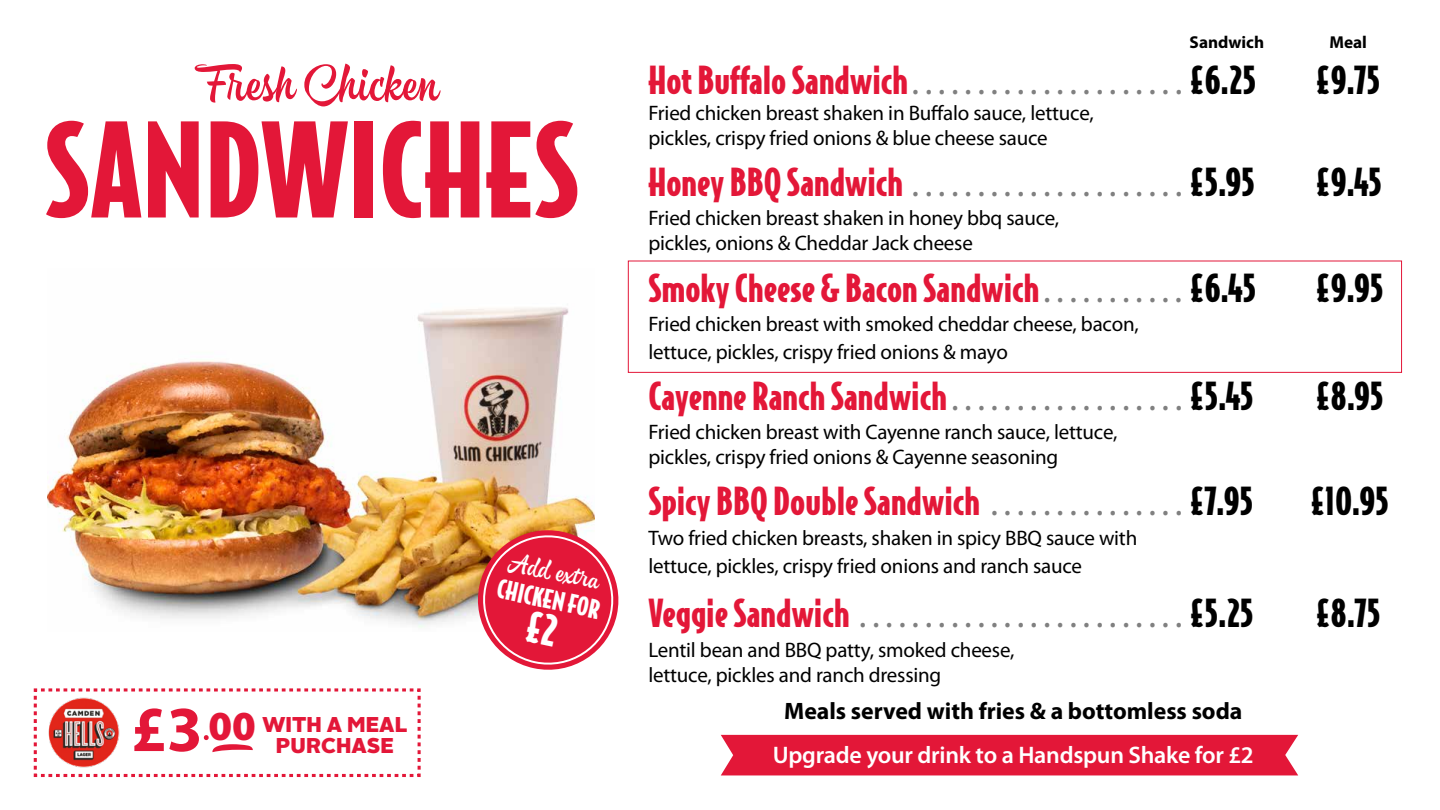
<style>
.page{position:relative;width:1440px;height:810px;background:#fff}
.page>*{position:absolute;margin:0;border:0;box-sizing:border-box;transform-origin:0 0}
.t1{font:900 124.5px "Bodega Sans";color:#e31738}
.t2{font:700 64.5px "Myriad Pro";color:#e31738}
.t3{font:51px "Hollie Script Pro";color:#e31738}
.t4{font:900 41.4px "Myriad Pro";color:#e31738}
.t5{font:36.75px "Myriad Pro";color:#808080}
.t6{font:900 36.75px "Bodega Sans";color:#e31738}
.t7{font:900 36.75px "Bodega Sans";color:#000}
.t8{font:26.55px "Hollie Script Pro";color:#fff}
.t9{font:900 24.83px "Bodega Sans";color:#fff}
.t10{font:600 24px "Myriad Pro";letter-spacing:-.01em;color:#fff}
.t11{font:700 23.85px "Myriad Pro";color:#000}
.t12{font:900 21.38px/21.7px "Alright Sans";color:#e31738;text-align:center}
.t13{font:21px/25.2px "Myriad Pro";letter-spacing:-.01em;color:#000}
.t14{font:700 17.25px "Myriad Pro";color:#000}
.s1{font-family:"Hollie Script Pro";font-weight:400;font-size:69.07px}
.s2{font-family:"Bodega Sans";font-weight:900;color:#e31738}
.s3{font-family:"Myriad Pro";font-weight:400;color:#808080}
</style>
<div class="page">
<svg style="left:33px;top:688px;width:388px;height:89px"></svg>
<img style="left:47px;top:696px;width:75px;height:74px">
<img style="left:47px;top:307px;width:548px;height:321px">
<div style="left:628px;top:261px;width:774px;height:112px;border:1px solid #e31738"></div>
<div style="left:721px;top:735px;width:577px;height:40px;background:#e31738"></div>
<svg style="left:471px;top:524px;width:148px;height:146px"></svg>
<h3 class="t3" style="left:207px;top:52px;width:235px">Fresh Chicken</h3>
<h1 class="t1" style="left:45px;top:88px;width:536px">SANDWICHES</h1>
<h2 class="t2" style="left:131px;top:687px;width:126px">£3<span class="s1">—</span></h2>
<h3 class="t4" style="left:208px;top:702px;width:49px">00</h3>
<p class="t12" style="left:262px;top:713px;width:147px">WITH A MEAL<br>PURCHASE</p>
<p class="t8" style="left:512px;top:545px;width:95px;rotate:12deg">Add extra</p>
<p class="t9" style="left:501px;top:572px;width:106px;rotate:12deg">CHICKEN FOR</p>
<p class="t14" style="left:1190px;top:31px;width:76px">Sandwich</p>
<p class="t14" style="left:1329px;top:31px;width:39px">Meal</p>
<h3 class="t5" style="left:648px;top:59px;width:274px"><span class="s2">Hot Buffalo Sandwich</span>......................</h3>
<h3 class="t7" style="left:1191px;top:56px;width:67px">£6.25</h3>
<h3 class="t7" style="left:1317px;top:56px;width:65px">£9.75</h3>
<p class="t13" style="left:648px;top:100px;width:447px">Fried chicken breast shaken in Buffalo sauce, lettuce, pickles, crispy fried onions &amp; blue cheese sauce</p>
<h3 class="t5" style="left:648px;top:161px;width:269px"><span class="s2">Honey BBQ Sandwich</span>......................</h3>
<h3 class="t7" style="left:1191px;top:158px;width:66px">£5.95</h3>
<h3 class="t7" style="left:1317px;top:158px;width:67px">£9.45</h3>
<p class="t13" style="left:648px;top:205px;width:412px">Fried chicken breast shaken in honey bbq sauce, pickles, onions &amp; Cheddar Jack cheese</p>
<h3 class="t6" style="left:648px;top:263px;width:404px">Smoky Cheese &amp; Bacon Sandwich<span class="s3">............</span></h3>
<h3 class="t7" style="left:1191px;top:263px;width:67px">£6.45</h3>
<h3 class="t7" style="left:1317px;top:263px;width:68px">£9.95</h3>
<p class="t13" style="left:648px;top:310px;width:492px;line-height:27.8px">Fried chicken breast with smoked cheddar cheese, bacon, lettuce, pickles, crispy fried onions &amp; mayo</p>
<h3 class="t6" style="left:648px;top:372px;width:312px">Cayenne Ranch Sandwich<span class="s3">...................</span></h3>
<h3 class="t7" style="left:1191px;top:372px;width:64px">£5.45</h3>
<h3 class="t7" style="left:1317px;top:372px;width:68px">£8.95</h3>
<p class="t13" style="left:648px;top:419px;width:471px">Fried chicken breast with Cayenne ranch sauce, lettuce, pickles, crispy fried onions &amp; Cayenne seasoning</p>
<h3 class="t6" style="left:648px;top:477px;width:346px">Spicy BBQ Double Sandwich<span class="s3">................</span></h3>
<h3 class="t7" style="left:1191px;top:477px;width:64px">£7.95</h3>
<h3 class="t7" style="left:1311px;top:477px;width:79px">£10.95</h3>
<p class="t13" style="left:648px;top:524px;width:490px;line-height:27.8px">Two fried chicken breasts, shaken in spicy BBQ sauce with lettuce, pickles, crispy fried onions and ranch sauce</p>
<h3 class="t5" style="left:648px;top:592px;width:216px"><span class="s2">Veggie Sandwich</span>..........................</h3>
<h3 class="t7" style="left:1191px;top:589px;width:64px">£5.25</h3>
<h3 class="t7" style="left:1317px;top:589px;width:65px">£8.75</h3>
<p class="t13" style="left:648px;top:637px;width:368px">Lentil bean and BBQ patty, smoked cheese, lettuce, pickles and ranch dressing</p>
<p class="t11" style="left:784px;top:695px;width:460px">Meals served with fries &amp; a bottomless soda</p>
<p class="t10" style="left:773px;top:740px;width:483px">Upgrade your drink to a Handspun Shake for £2</p>
</div>
